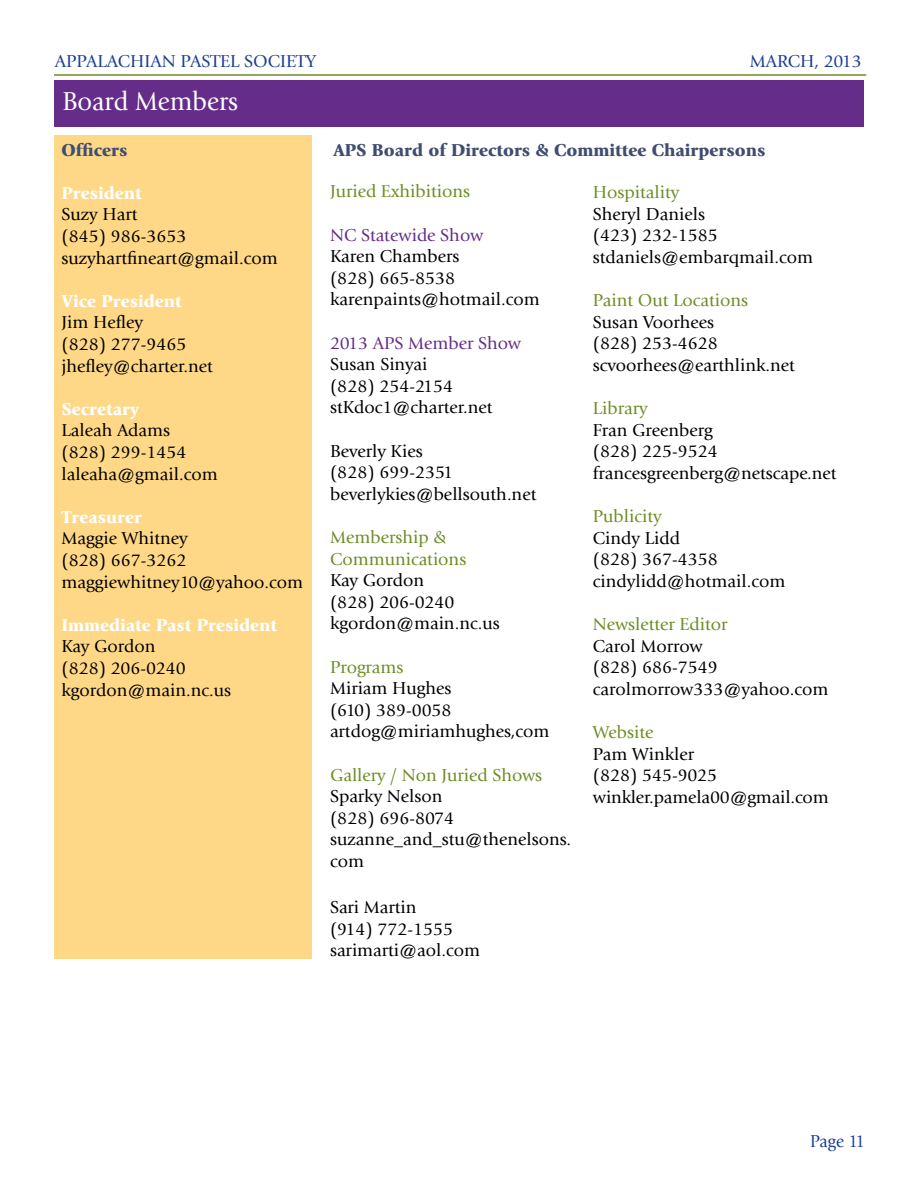
<style>
.page{position:relative;width:918px;height:1188px;background:#fff}
.page>*{position:absolute;margin:0;border:0;box-sizing:border-box;transform-origin:0 0}
.t1{font:27px "Giovanni";color:#fff;scale:.95 1}
.t2{font:18px/21.6px "Giovanni";color:#000}
.t3{font:18px/21.6px "Giovanni";color:#6d8d24}
.t4{font:900 18px "Giovanni";color:#fff}
.t5{font:900 18px "Giovanni";color:#404d70}
.t6{font:18px "Giovanni";color:#1c3f94}
.t7{font:18px "Giovanni";color:#652d89}
.t8{font:18px "Giovanni";color:#1c3f94;scale:.95 1}
</style>
<div class="page">
<div style="left:54px;top:135px;width:258px;height:823px;background:#fed887"></div>
<div style="left:54px;top:80px;width:810px;height:47px;background:#652d89"></div>
<hr style="left:54px;top:74px;width:812px;height:2px;background:#6d8d24">
<p class="t6" style="left:55px;top:51px;width:263px">APPALACHIAN PASTEL SOCIETY</p>
<p class="t6" style="left:750px;top:51px;width:114px">MARCH, 2013</p>
<h1 class="t1" style="left:62px;top:86px;width:187px">Board Members</h1>
<p class="t5" style="left:62px;top:139px;width:67px">Officers</p>
<p class="t4" style="left:62px;top:182px;width:82px">President</p>
<p class="t2" style="left:62px;top:204px;width:218px">Suzy Hart<br>(845) 986-3653 suzyhartfineart@gmail.com</p>
<p class="t4" style="left:62px;top:290px;width:122px">Vice President</p>
<p class="t2" style="left:62px;top:312px;width:153px">Jim Hefley<br>(828) 277-9465 jhefley@charter.net</p>
<p class="t4" style="left:62px;top:398px;width:79px">Secretary</p>
<p class="t2" style="left:62px;top:420px;width:158px">Laleah Adams (828) 299-1454 laleaha@gmail.com</p>
<p class="t4" style="left:62px;top:506px;width:82px">Treasurer</p>
<p class="t2" style="left:62px;top:528px;width:243px">Maggie Whitney<br>(828) 667-3262 maggiewhitney10@yahoo.com</p>
<p class="t4" style="left:62px;top:614px;width:217px">Immediate Past President</p>
<p class="t2" style="left:62px;top:636px;width:171px">Kay Gordon<br>(828) 206-0240 kgordon@main.nc.us</p>
<p class="t5" style="left:333px;top:140px;width:434px">APS Board of Directors &amp; Committee Chairpersons</p>
<p class="t3" style="left:330px;top:181px;width:142px">Juried Exhibitions</p>
<p class="t7" style="left:330px;top:225px;width:155px">NC Statewide Show</p>
<p class="t2" style="left:330px;top:246px;width:211px">Karen Chambers<br>(828) 665-8538 karenpaints@hotmail.com</p>
<p class="t7" style="left:330px;top:333px;width:193px">2013 APS Member Show</p>
<p class="t2" style="left:330px;top:354px;width:164px">Susan Sinyai<br>(828) 254-2154 stKdoc1@charter.net</p>
<p class="t2" style="left:330px;top:440px;width:208px">Beverly Kies<br>(828) 699-2351 beverlykies@bellsouth.net</p>
<p class="t3" style="left:330px;top:526px;width:138px">Membership &amp;<br>Communications</p>
<p class="t2" style="left:330px;top:570px;width:171px">Kay Gordon<br>(828) 206-0240 kgordon@main.nc.us</p>
<p class="t3" style="left:330px;top:656px;width:75px">Programs</p>
<p class="t2" style="left:330px;top:678px;width:221px">Miriam Hughes<br>(610) 389-0058 artdog@miriamhughes,com</p>
<p class="t3" style="left:330px;top:764px;width:214px">Gallery / Non Juried Shows</p>
<p class="t2" style="left:330px;top:786px;width:243px">Sparky Nelson<br>(828) 696-8074 suzanne_and_stu@thenelsons. com</p>
<p class="t2" style="left:330px;top:897px;width:152px">Sari Martin<br>(914) 772-1555 sarimarti@aol.com</p>
<p class="t3" style="left:593px;top:182px;width:88px">Hospitality</p>
<p class="t2" style="left:593px;top:203px;width:222px">Sheryl Daniels<br>(423) 232-1585 stdaniels@embarqmail.com</p>
<p class="t3" style="left:593px;top:290px;width:157px">Paint Out Locations</p>
<p class="t2" style="left:593px;top:311px;width:204px">Susan Voorhees<br>(828) 253-4628 scvoorhees@earthlink.net</p>
<p class="t3" style="left:593px;top:398px;width:56px">Library</p>
<p class="t2" style="left:593px;top:419px;width:245px">Fran Greenberg<br>(828) 225-9524 francesgreenberg@netscape.net</p>
<p class="t3" style="left:593px;top:506px;width:70px">Publicity</p>
<p class="t2" style="left:593px;top:527px;width:194px">Cindy Lidd<br>(828) 367-4358 cindylidd@hotmail.com</p>
<p class="t3" style="left:593px;top:614px;width:136px">Newsletter Editor</p>
<p class="t2" style="left:593px;top:635px;width:237px">Carol Morrow<br>(828) 686-7549 carolmorrow333@yahoo.com</p>
<p class="t3" style="left:593px;top:722px;width:62px">Website</p>
<p class="t2" style="left:593px;top:743px;width:237px">Pam Winkler<br>(828) 545-9025 winkler.pamela00@gmail.com</p>
<p class="t8" style="left:810px;top:1131px;width:59px">Page 11</p>
</div>
